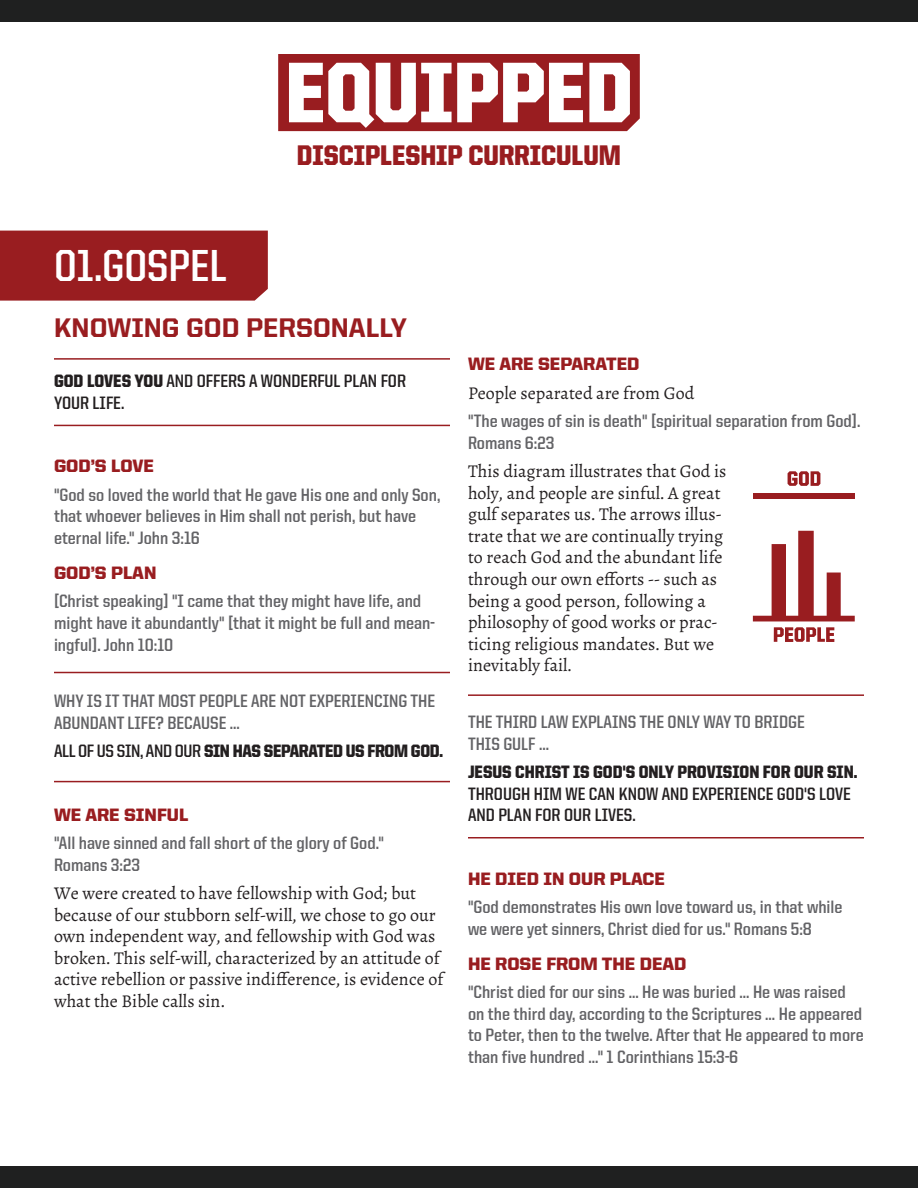
<style>
.page{position:relative;width:918px;height:1188px;background:#fff}
.page>*{position:absolute;margin:0;border:0;box-sizing:border-box;transform-origin:0 0}
.t1{font:700 45px "United Sans Semi Cond";color:#fff}
.t2{font:900 28.5px "United Sans Semi Cond";color:#991d20}
.t3{font:800 27px "United Sans Reg";color:#991d20}
.t4{font:700 18px/21.6px "United Sans Semi Cond";color:#636366}
.t5{font:18px/21.6px "Alegreya";color:#231f20}
.t6{font:700 18px/21.6px "United Sans Semi Cond";color:#231f20}
.t7{font:900 18px "United Sans Reg";color:#991d20}
.t8{font:900 18px "United Sans Semi Cond";letter-spacing:-.02em;color:#231f20}
.t9{font:900 18px "United Sans Semi Cond";color:#231f20}
.s1{font-weight:900}
.s2{font-weight:700}
</style>
<div class="page">
<svg style="left:278px;top:54px;width:362px;height:77px"></svg>
<div style="left:0;top:0;width:918px;height:22px;background:#1f2020"></div>
<div style="left:0;top:1166px;width:918px;height:22px;background:#1f2020"></div>
<div style="left:0;top:231px;width:268px;height:70px;background:#991d20"></div>
<hr style="left:54px;top:358px;width:396px;height:2px;background:#991d20">
<hr style="left:54px;top:425px;width:396px;height:1px;background:#991d20">
<hr style="left:54px;top:672px;width:396px;height:1px;background:#991d20">
<hr style="left:468px;top:694px;width:396px;height:2px;background:#991d20">
<hr style="left:468px;top:837px;width:396px;height:1px;background:#991d20">
<hr style="left:54px;top:781px;width:396px;height:1px;background:#991d20">
<svg style="left:753px;top:471px;width:102px;height:171px"></svg>
<h1 class="t1" style="left:54px;top:242px;width:174px">01.GOSPEL</h1>
<h2 class="t2" style="left:297px;top:139px;width:326px">DISCIPLESHIP CURRICULUM</h2>
<h3 class="t3" style="left:54px;top:312px;width:355px">KNOWING GOD PERSONALLY</h3>
<p class="t6" style="left:54px;top:370px;width:354px"><span class="s1">GOD LOVES YOU</span> AND OFFERS A WONDERFUL PLAN FOR<br>YOUR LIFE.</p>
<p class="t7" style="left:54px;top:456px;width:101px">GOD’S LOVE</p>
<p class="t4" style="left:54px;top:484px;width:388px">"God so loved the world that He gave His one and only Son, that whoever believes in Him shall not perish, but have eternal life." John 3:16</p>
<p class="t7" style="left:54px;top:563px;width:104px">GOD’S PLAN</p>
<p class="t4" style="left:54px;top:590px;width:382px">[Christ speaking] "I came that they might have life, and might have it abundantly" [that it might be full and mean&shy;ingful]. John 10:10</p>
<p class="t4" style="left:54px;top:690px;width:383px">WHY IS IT THAT MOST PEOPLE ARE NOT EXPERIENCING THE<br>ABUNDANT LIFE? BECAUSE ...</p>
<p class="t8" style="left:54px;top:741px;width:390px"><span class="s2">ALL OF US SIN, AND OUR</span> SIN HAS SEPARATED US FROM GOD.</p>
<p class="t7" style="left:54px;top:805px;width:136px">WE ARE SINFUL</p>
<p class="t4" style="left:54px;top:832px;width:331px">"All have sinned and fall short of the glory of God."<br>Romans 3:23</p>
<p class="t5" style="left:54px;top:882px;width:391px">We were created to have fellowship with God; but because of our stubborn self-will, we chose to go our own independent way, and fellowship with God was broken. This self-will, characterized by an attitude of active rebellion or passive indifference, is evidence of what the Bible calls sin.</p>
<p class="t7" style="left:468px;top:354px;width:173px">WE ARE SEPARATED</p>
<p class="t5" style="left:468px;top:382px;width:228px">People separated are from God</p>
<p class="t4" style="left:468px;top:410px;width:394px">"The wages of sin is death" [spiritual separation from God].<br>Romans 6:23</p>
<p class="t5" style="left:468px;top:460px;width:260px">This diagram illustrates that God is holy, and people are sinful. A great gulf separates us. The arrows illus&shy;trate that we are continually trying to reach God and the abundant life through our own efforts -- such as being a good person, following a philosophy of good works or prac&shy;ticing religious mandates. But we inevitably fail.</p>
<p class="t4" style="left:468px;top:711px;width:338px">THE THIRD LAW EXPLAINS THE ONLY WAY TO BRIDGE<br>THIS GULF ...</p>
<p class="t9" style="left:468px;top:762px;width:391px">JESUS CHRIST IS GOD'S ONLY PROVISION FOR OUR SIN.</p>
<p class="t6" style="left:468px;top:783px;width:384px">THROUGH HIM WE CAN KNOW AND EXPERIENCE GOD'S LOVE<br>AND PLAN FOR OUR LIVES.</p>
<p class="t7" style="left:468px;top:869px;width:198px">HE DIED IN OUR PLACE</p>
<p class="t4" style="left:468px;top:896px;width:376px">"God demonstrates His own love toward us, in that while we were yet sinners, Christ died for us." Romans 5:8</p>
<p class="t7" style="left:468px;top:954px;width:220px">HE ROSE FROM THE DEAD</p>
<p class="t4" style="left:468px;top:981px;width:397px">"Christ died for our sins ... He was buried ... He was raised on the third day, according to the Scriptures ... He appeared to Peter, then to the twelve. After that He appeared to more than five hundred ..." 1 Corinthians 15:3-6</p>
</div>
